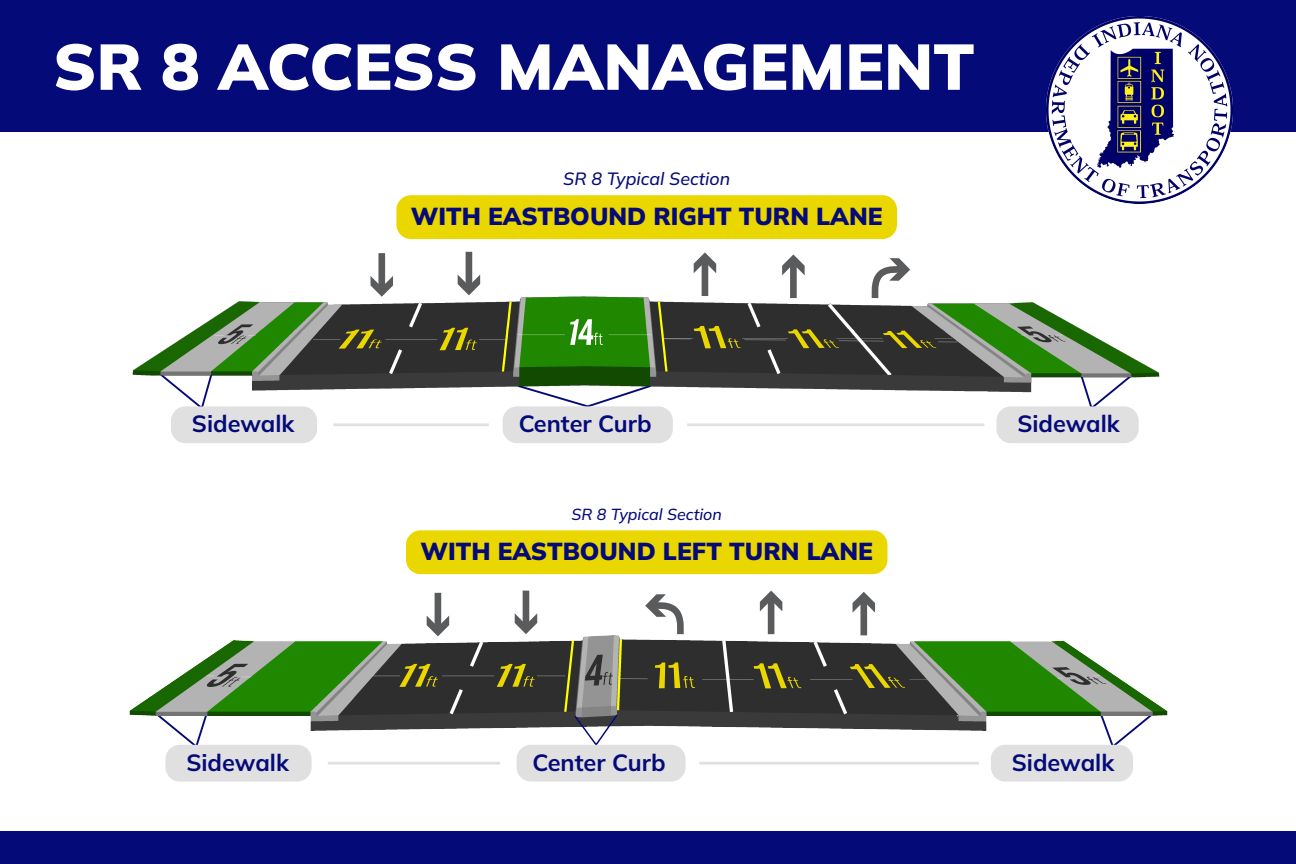
<style>
.page{position:relative;width:1296px;height:864px;background:#fff}
.page>*{position:absolute;margin:0;border:0;box-sizing:border-box;transform-origin:0 0}
.t1{font:900 64.45px "Mulish";color:#fff}
.t2{font:900 24.5px "Mulish";color:#050a79}
.t3{font:200 23.45px "Mulish";color:#050a79}
.t4{font:italic 200 17.7px "Mulish";color:#050a79}
.t5{font:italic 200 15.95px "Mulish";color:#050a79}
</style>
<div class="page">
<img style="left:132px;top:272px;width:1028px;height:134px">
<svg style="left:175px;top:741px;width:24px;height:5px"></svg>
<svg style="left:1109px;top:741px;width:21px;height:9px"></svg>
<div style="left:0;top:0;width:1296px;height:132px;background:#050a79"></div>
<img style="left:1046px;top:17px;width:187px;height:186px">
<img style="left:129px;top:617px;width:1039px;height:124px">
<svg style="left:585px;top:655px;width:28px;height:31px"></svg>
<hr style="left:442px;top:676px;width:52px;height:1px;background:#fff">
<svg style="left:497px;top:664px;width:68px;height:23px;background:#524f26"></svg>
<svg style="left:373px;top:664px;width:65px;height:23px"></svg>
<svg style="left:655px;top:663px;width:40px;height:25px"></svg>
<svg style="left:810px;top:664px;width:117px;height:24px;background:#4a472f"></svg>
<svg style="left:702px;top:663px;width:99px;height:25px;background:#4f4c2f"></svg>
<svg style="left:620px;top:678px;width:28px;height:1px"></svg>
<svg style="left:205px;top:664px;width:46px;height:23px"></svg>
<svg style="left:1052px;top:667px;width:54px;height:18px"></svg>
<svg style="left:573px;top:713px;width:46px;height:32px"></svg>
<div style="left:517px;top:745px;width:169px;height:37px;background:#e0e0e0;border-radius:14px"></div>
<svg style="left:570px;top:319px;width:33px;height:26px"></svg>
<hr style="left:407px;top:339px;width:30px;height:1px;background:#fff">
<svg style="left:440px;top:328px;width:67px;height:22px"></svg>
<hr style="left:609px;top:334px;width:43px;height:1px;background:#fff">
<hr style="left:518px;top:334px;width:47px;height:1px;background:#fff">
<svg style="left:664px;top:326px;width:293px;height:22px;background:#4c4a30"></svg>
<svg style="left:313px;top:330px;width:94px;height:19px;background:#4d4a2a"></svg>
<svg style="left:214px;top:324px;width:42px;height:20px"></svg>
<svg style="left:1017px;top:326px;width:49px;height:16px"></svg>
<div style="left:503px;top:406px;width:170px;height:37px;background:#e0e0e0;border-radius:14px"></div>
<div style="left:378px;top:253px;width:7px;height:36px;background:#5a5b5d"></div>
<svg style="left:371px;top:276px;width:22px;height:21px"></svg>
<div style="left:466px;top:252px;width:6px;height:36px;background:#5a5b5d"></div>
<svg style="left:458px;top:275px;width:22px;height:20px"></svg>
<div style="left:702px;top:260px;width:6px;height:36px;background:#5a5b5d"></div>
<svg style="left:694px;top:252px;width:22px;height:21px"></svg>
<div style="left:790px;top:262px;width:7px;height:36px;background:#5a5b5d"></div>
<svg style="left:782px;top:254px;width:23px;height:21px"></svg>
<svg style="left:868px;top:258px;width:42px;height:47px"></svg>
<div style="left:435px;top:593px;width:6px;height:36px;background:#5a5b5d"></div>
<svg style="left:427px;top:616px;width:22px;height:20px"></svg>
<div style="left:523px;top:591px;width:6px;height:36px;background:#5a5b5d"></div>
<svg style="left:515px;top:613px;width:22px;height:21px"></svg>
<div style="left:768px;top:598px;width:6px;height:36px;background:#5a5b5d"></div>
<svg style="left:760px;top:591px;width:22px;height:20px"></svg>
<div style="left:860px;top:599px;width:7px;height:36px;background:#5a5b5d"></div>
<svg style="left:853px;top:592px;width:22px;height:21px"></svg>
<svg style="left:645px;top:594px;width:42px;height:47px"></svg>
<div style="left:165px;top:745px;width:147px;height:37px;background:#e0e0e0;border-radius:14px"></div>
<div style="left:991px;top:745px;width:142px;height:37px;background:#e0e0e0;border-radius:14px"></div>
<hr style="left:699px;top:762px;width:280px;height:3px;background:#e0e0e0">
<hr style="left:328px;top:762px;width:172px;height:3px;background:#e0e0e0">
<div style="left:171px;top:406px;width:146px;height:37px;background:#e0e0e0;border-radius:14px"></div>
<div style="left:996px;top:406px;width:143px;height:37px;background:#e0e0e0;border-radius:14px"></div>
<hr style="left:687px;top:423px;width:297px;height:3px;background:#e0e0e0">
<hr style="left:333px;top:423px;width:156px;height:3px;background:#e0e0e0">
<div style="left:0;top:831px;width:1296px;height:33px;background:#050a79"></div>
<div style="left:406px;top:530px;width:481px;height:44px;background:#ebd700;border-radius:14px"></div>
<div style="left:396px;top:195px;width:501px;height:44px;background:#ebd700;border-radius:14px"></div>
<h1 class="t1" style="left:53px;top:23px;width:923px">SR 8 ACCESS MANAGEMENT</h1>
<p class="t4" style="left:563px;top:166px;width:168px">SR 8 Typical Section</p>
<p class="t2" style="left:411px;top:200px;width:473px">WITH EASTBOUND RIGHT TURN LANE</p>
<p class="t3" style="left:519px;top:407px;width:135px">Center Curb</p>
<p class="t3" style="left:192px;top:408px;width:104px">Sidewalk</p>
<p class="t3" style="left:1017px;top:408px;width:104px">Sidewalk</p>
<p class="t5" style="left:572px;top:503px;width:152px">SR 8 Typical Section</p>
<p class="t2" style="left:420px;top:535px;width:454px">WITH EASTBOUND LEFT TURN LANE</p>
<p class="t3" style="left:186px;top:746px;width:104px">Sidewalk</p>
<p class="t3" style="left:1012px;top:746px;width:104px">Sidewalk</p>
<p class="t3" style="left:533px;top:746px;width:135px">Center Curb</p>
</div>
